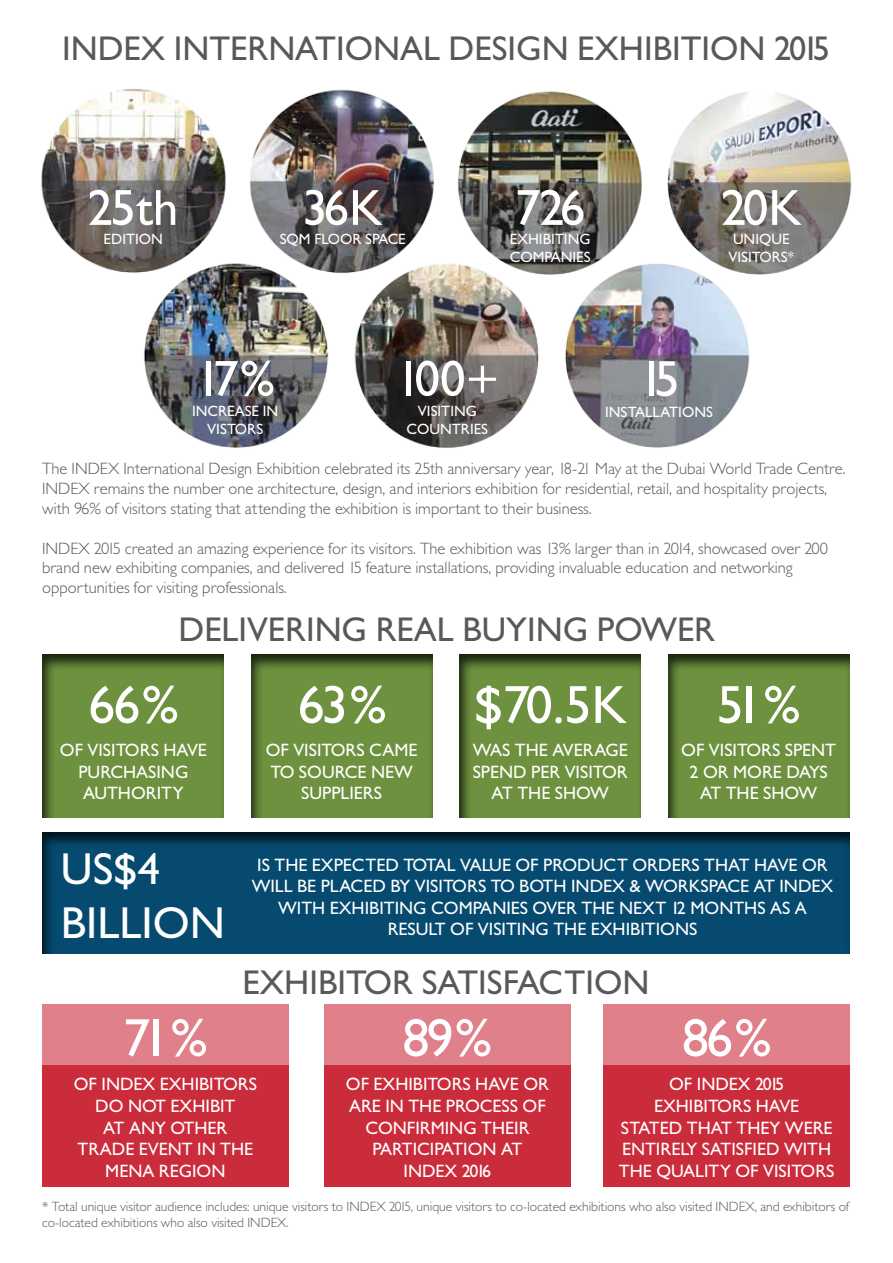
<style>
.page{position:relative;width:893px;height:1263px;background:#fff}
.page>*{position:absolute;margin:0;border:0;box-sizing:border-box;transform-origin:0 0}
.t1{font:54px "Classical Sans Medium DTC";letter-spacing:-.06em;color:#fff}
.t2{font:51px "Classical Sans Medium DTC";letter-spacing:-.05em;color:#fff}
.t3{font:45px/54px "Classical Sans Medium DTC";color:#fff}
.t4{font:34.5px "Classical Sans Medium DTC";color:#58595b}
.t5{font:18px/21.6px "Classical Sans Medium DTC";color:#fff;text-align:center}
.t6{font:16.5px/19.8px "Classical Sans Light DTC";color:#58595b}
.t7{font:15px/18px "Classical Sans Medium DTC";color:#fff;text-align:center}
.t8{font:13.5px/16.2px "Classical Sans Light DTC";color:#58595b}
</style>
<div class="page">
<img style="left:144px;top:285px;width:185px;height:163px">
<img style="left:354px;top:285px;width:185px;height:163px">
<img style="left:565px;top:287px;width:185px;height:161px">
<img style="left:706px;top:92px;width:146px;height:195px">
<img style="left:411px;top:91px;width:295px;height:196px">
<img style="left:266px;top:89px;width:234px;height:196px">
<img style="left:41px;top:88px;width:225px;height:197px">
<div style="left:42px;top:1004px;width:247px;height:61px;background:#df808a"></div>
<div style="left:603px;top:1004px;width:247px;height:61px;background:#df808a"></div>
<div style="left:324px;top:1004px;width:246px;height:61px;background:#df808a"></div>
<div style="left:42px;top:1065px;width:247px;height:122px;background:#cb2c3c"></div>
<div style="left:324px;top:1065px;width:247px;height:122px;background:#cb2c3c"></div>
<div style="left:603px;top:1065px;width:247px;height:122px;background:#cb2c3c"></div>
<div style="left:459px;top:652px;width:183px;height:167px;background:#000;opacity:.75"></div>
<div style="left:668px;top:652px;width:183px;height:167px;background:#000;opacity:.75"></div>
<div style="left:43px;top:652px;width:183px;height:167px;background:#000;opacity:.75"></div>
<div style="left:251px;top:652px;width:183px;height:167px;background:#000;opacity:.75"></div>
<div style="left:41px;top:830px;width:808px;height:125px;background:#000;opacity:.75"></div>
<h3 class="t4" style="left:62px;top:29px;width:769px">INDEX INTERNATIONAL DESIGN EXHIBITION 2015</h3>
<h2 class="t2" style="left:87px;top:179px;width:92px">25th</h2>
<p class="t7" style="left:104px;top:230px;width:61px">EDITION</p>
<h2 class="t2" style="left:302px;top:179px;width:82px">36K</h2>
<p class="t7" style="left:280px;top:230px;width:128px">SQM FLOOR SPACE</p>
<h2 class="t2" style="left:515px;top:179px;width:72px">726</h2>
<p class="t7" style="left:510px;top:230px;width:82px">EXHIBITING</p>
<p class="t7" style="left:510px;top:248px;width:82px">COMPANIES</p>
<h2 class="t2" style="left:721px;top:179px;width:82px">20K</h2>
<p class="t7" style="left:728px;top:230px;width:67px">UNIQUE<br>VISITORS*</p>
<h2 class="t2" style="left:196px;top:350px;width:80px">17%</h2>
<h2 class="t2" style="left:395px;top:350px;width:106px">100+</h2>
<h2 class="t2" style="left:638px;top:350px;width:43px">15</h2>
<p class="t7" style="left:192px;top:402px;width:88px">INCREASE IN<br>VISTORS</p>
<p class="t7" style="left:407px;top:402px;width:83px">VISITING<br>COUNTRIES</p>
<p class="t7" style="left:605px;top:403px;width:109px">INSTALLATIONS</p>
<p class="t6" style="left:42px;top:459px;width:805px">The INDEX International Design Exhibition celebrated its 25th anniversary year, 18-21 May at the Dubai World Trade Centre.<br>INDEX remains the number one architecture, design, and interiors exhibition for residential, retail, and hospitality projects, with 96% of visitors stating that attending the exhibition is important to their business.</p>
<p class="t6" style="left:42px;top:538px;width:787px">INDEX 2015 created an amazing experience for its visitors. The exhibition was 13% larger than in 2014, showcased over 200 brand new exhibiting companies, and delivered 15 feature installations, providing invaluable education and networking opportunities for visiting professionals.</p>
<h3 class="t4" style="left:178px;top:610px;width:538px">DELIVERING REAL BUYING POWER</h3>
<h1 class="t1" style="left:88px;top:674px;width:92px">66%</h1>
<p class="t5" style="left:60px;top:739px;width:149px">OF VISITORS HAVE<br>PURCHASING<br>AUTHORITY</p>
<p class="t5" style="left:266px;top:739px;width:153px">OF VISITORS CAME<br>TO SOURCE NEW<br>SUPPLIERS</p>
<p class="t5" style="left:473px;top:739px;width:157px">WAS THE AVERAGE<br>SPEND PER VISITOR<br>AT THE SHOW</p>
<p class="t5" style="left:681px;top:739px;width:156px">OF VISITORS SPENT<br>2 OR MORE DAYS<br>AT THE SHOW</p>
<h1 class="t1" style="left:298px;top:674px;width:90px">63%</h1>
<h1 class="t1" style="left:717px;top:674px;width:85px">51%</h1>
<h1 class="t1" style="left:474px;top:674px;width:155px">$70.5K</h1>
<h3 class="t3" style="left:61px;top:842px;width:166px">US$4<br>BILLION</h3>
<p class="t5" style="left:252px;top:854px;width:583px">IS THE EXPECTED TOTAL VALUE OF PRODUCT ORDERS THAT HAVE OR WILL BE PLACED BY VISITORS TO BOTH INDEX &amp; WORKSPACE AT INDEX WITH EXHIBITING COMPANIES OVER THE NEXT 12 MONTHS AS A RESULT OF VISITING THE EXHIBITIONS</p>
<h3 class="t4" style="left:243px;top:963px;width:408px">EXHIBITOR SATISFACTION</h3>
<h1 class="t1" style="left:123px;top:1007px;width:86px">71%</h1>
<p class="t5" style="left:74px;top:1073px;width:185px">OF INDEX EXHIBITORS<br>DO NOT EXHIBIT<br>AT ANY OTHER<br>TRADE EVENT IN THE<br>MENA REGION</p>
<p class="t5" style="left:346px;top:1073px;width:205px">OF EXHIBITORS HAVE OR<br>ARE IN THE PROCESS OF<br>CONFIRMING THEIR<br>PARTICIPATION AT<br>INDEX 2016</p>
<p class="t5" style="left:619px;top:1073px;width:217px">OF INDEX 2015<br>EXHIBITORS HAVE<br>STATED THAT THEY WERE<br>ENTIRELY SATISFIED WITH<br>THE QUALITY OF VISITORS</p>
<h1 class="t1" style="left:402px;top:1007px;width:91px">89%</h1>
<h1 class="t1" style="left:682px;top:1007px;width:91px">86%</h1>
<p class="t8" style="left:42px;top:1198px;width:808px">* Total unique visitor audience includes: unique visitors to INDEX 2015, unique visitors to co-located exhibitions who also visited INDEX, and exhibitors of co-located exhibitions who also visited INDEX.</p>
</div>
